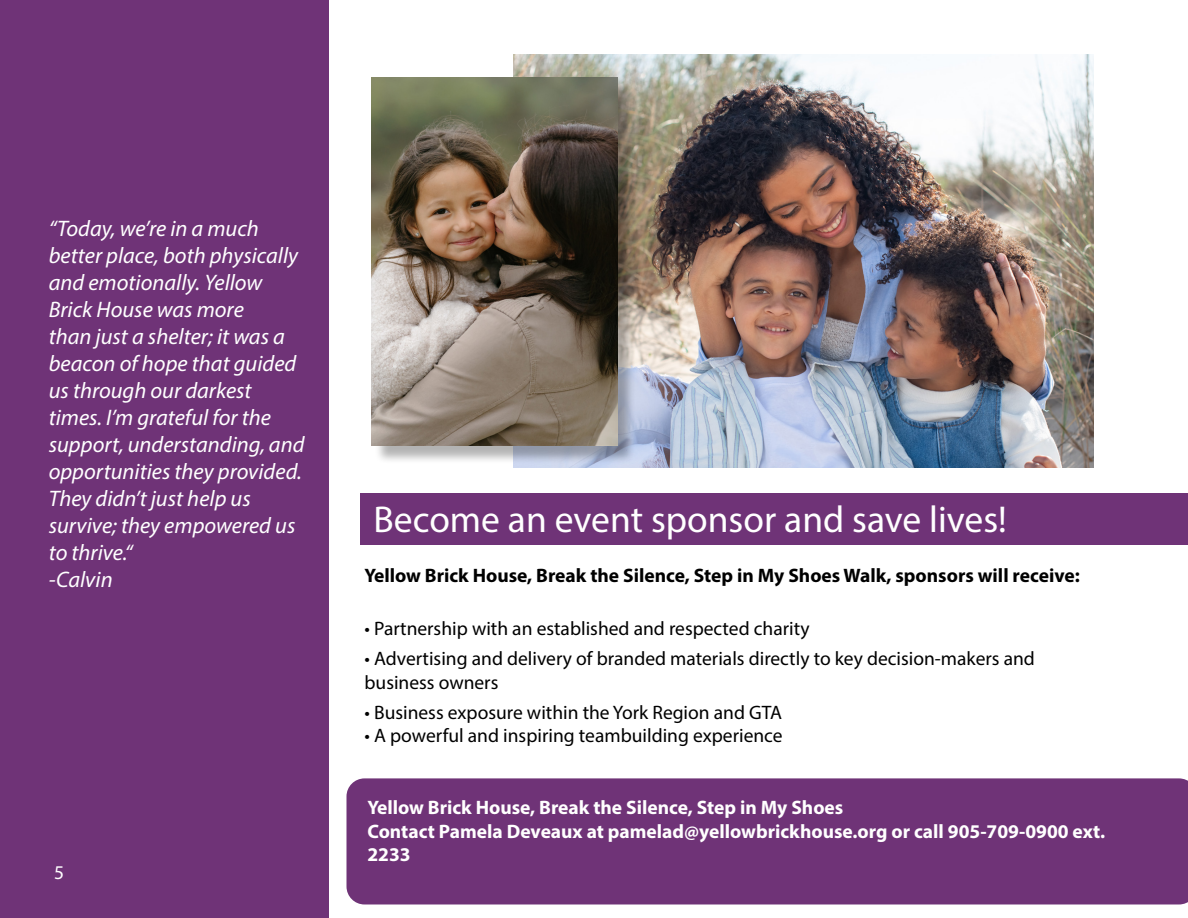
<style>
.page{position:relative;width:1188px;height:918px;background:#fff}
.page>*{position:absolute;margin:0;border:0;box-sizing:border-box;transform-origin:0 0}
.t1{font:37.5px "Myriad Pro";color:#fff}
.t2{font:italic 22.5px/27px "Myriad Pro";color:#fff}
.t3{font:19.5px/23.4px "Myriad Pro";color:#000}
.t4{font:700 19.5px/23.4px "Myriad Pro";color:#fff}
.t5{font:700 19.5px "Myriad Pro";color:#000}
.t6{font:19.5px "Myriad Pro";color:#fff}
</style>
<div class="page">
<div style="left:0;top:0;width:328px;height:918px;background:#6f3377"></div>
<img style="left:513px;top:54px;width:581px;height:414px">
<div style="left:374px;top:80px;width:262px;height:384px;background:#000;opacity:.3"></div>
<img style="left:372px;top:77px;width:245px;height:368px">
<div style="left:360px;top:493px;width:828px;height:52px;background:#6f3377"></div>
<div style="left:346px;top:778px;width:842px;height:126px;background:#6f3377"></div>
<p class="t2" style="left:49px;top:214px;width:257px">“Today, we’re in a much better place, both physically and emotionally. Yellow<br>Brick House was more<br>than just a shelter; it was a beacon of hope that guided us through our darkest times. I’m grateful for the support, understanding, and opportunities they provided.<br>They didn’t just help us survive; they empowered us to thrive.“<br>-Calvin</p>
<p class="t6" style="left:54px;top:860px;width:12px">5</p>
<h1 class="t1" style="left:374px;top:496px;width:635px">Become an event sponsor and save lives!</h1>
<p class="t5" style="left:364px;top:562px;width:717px">Yellow Brick House, Break the Silence, Step in My Shoes Walk, sponsors will receive:</p>
<p class="t3" style="left:364px;top:617px;width:447px">• Partnership with an established and respected charity</p>
<p class="t3" style="left:364px;top:647px;width:672px">• Advertising and delivery of branded materials directly to key decision-makers and business owners</p>
<p class="t3" style="left:364px;top:700px;width:419px">• Business exposure within the York Region and GTA</p>
<p class="t3" style="left:364px;top:724px;width:420px">• A powerful and inspiring teambuilding experience</p>
<p class="t4" style="left:368px;top:795px;width:739px">Yellow Brick House, Break the Silence, Step in My Shoes<br>Contact Pamela Deveaux at pamelad@yellowbrickhouse.org or call 905-709-0900 ext.<br>2233</p>
</div>
